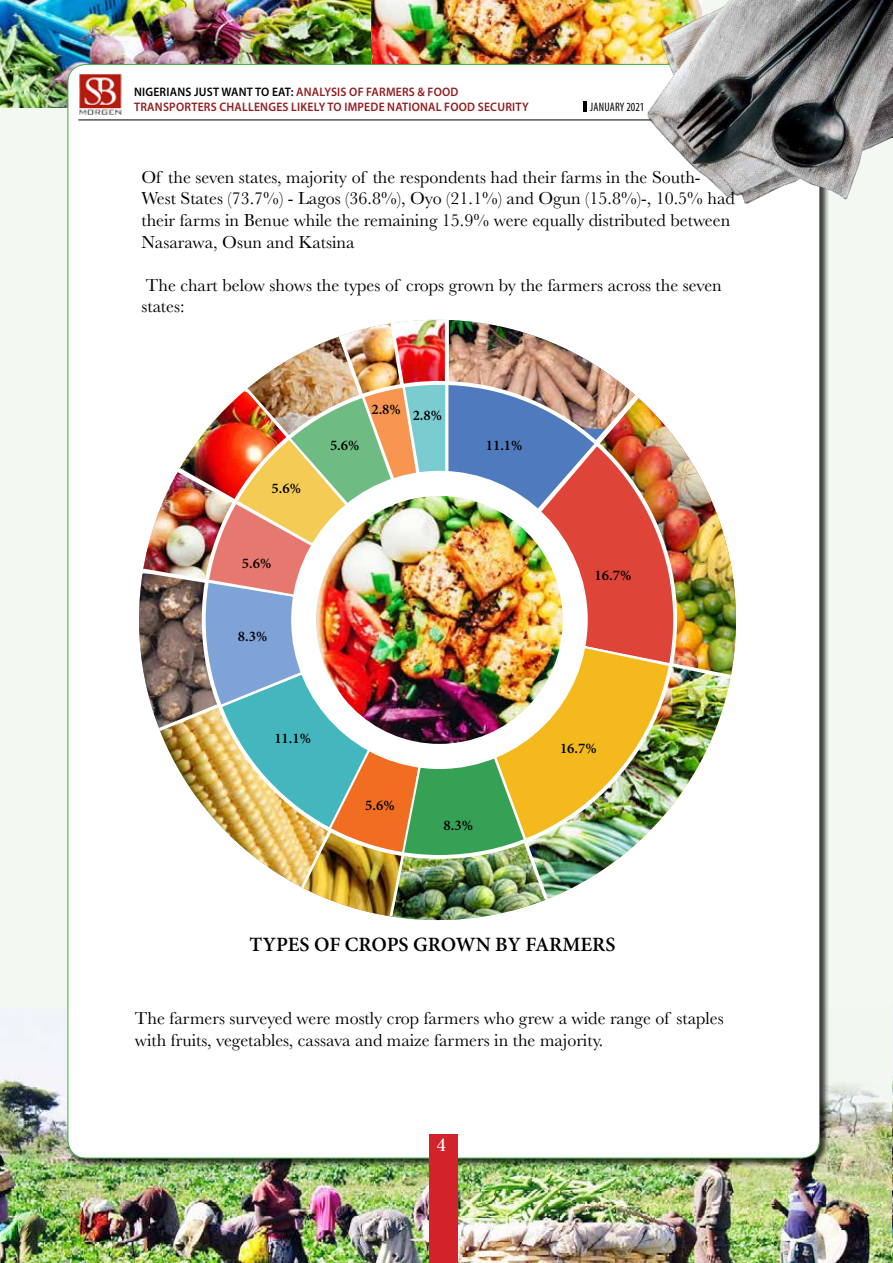
<style>
.page{position:relative;width:893px;height:1263px;background:#fff}
.page>*{position:absolute;margin:0;border:0;box-sizing:border-box;transform-origin:0 0}
.t1{font:600 20.4px "Minion Pro";color:#000}
.t2{font:18px/21.6px "Baskerville";color:#000}
.t3{font:18px "Rocky";color:#fff}
.t4{font:600 14.7px "Minion Pro";color:#000}
.t5{font:600 12.3px/14.9px "Myriad Pro";letter-spacing:.02em;color:#901d1f;scale:.94 1}
.t6{font:condensed 12.3px "Myriad Pro";letter-spacing:.01em;color:#000;scale:.94 1}
.s1{color:#000}
</style>
<div class="page">
<div style="left:0;top:0;width:893px;height:1224px;background:#f3f8f1"></div>
<img style="left:0;top:1023px;width:892px;height:240px">
<img style="left:0;top:1px;width:372px;height:107px">
<img style="left:372px;top:0;width:275px;height:64px">
<div style="left:67px;top:64px;width:763px;height:1104px;background:#000;opacity:.75"></div>
<div style="left:68px;top:64px;width:751px;height:1094px;background:#fff;border-radius:18px"></div>
<img style="left:79px;top:74px;width:43px;height:41px">
<div style="left:429px;top:1134px;width:29px;height:129px;background:#d2232a"></div>
<hr style="left:78px;top:120px;width:617px;height:1px;background:#000">
<img style="left:647px;top:0;width:245px;height:203px">
<svg style="left:583px;top:101px;width:3px;height:11px"></svg>
<img style="left:892px;top:1015px;width:1px;height:248px">
<img style="left:679px;top:443px;width:57px;height:206px">
<img style="left:679px;top:649px;width:56px;height:147px">
<img style="left:139px;top:320px;width:477px;height:600px">
<img style="left:200px;top:379px;width:479px;height:482px">
<img style="left:316px;top:496px;width:247px;height:248px">
<p class="t5" style="left:134px;top:84px;width:421px"><span class="s1">NIGERIANS JUST WANT TO EAT:</span> ANALYSIS OF FARMERS &amp; FOOD<br>TRANSPORTERS CHALLENGES LIKELY TO IMPEDE NATIONAL FOOD SECURITY</p>
<p class="t6" style="left:590px;top:100px;width:59px">JANUARY 2021</p>
<p class="t2" style="left:141px;top:166px;width:595px">Of the seven states, majority of the respondents had their farms in the South-West States (73.7%) - Lagos (36.8%), Oyo (21.1%) and Ogun (15.8%)-, 10.5% had their farms in Benue while the remaining 15.9% were equally distributed between Nasarawa, Osun and Katsina</p>
<p class="t2" style="left:141px;top:274px;width:582px">The chart below shows the types of crops grown by the farmers across the seven states:</p>
<p class="t4" style="left:272px;top:478px;width:31px">5.6%</p>
<p class="t4" style="left:242px;top:553px;width:31px">5.6%</p>
<p class="t4" style="left:238px;top:626px;width:31px">8.3%</p>
<p class="t4" style="left:330px;top:435px;width:31px">5.6%</p>
<p class="t4" style="left:371px;top:399px;width:31px">2.8%</p>
<p class="t4" style="left:413px;top:405px;width:31px">2.8%</p>
<p class="t4" style="left:486px;top:435px;width:38px">11.1%</p>
<p class="t4" style="left:274px;top:728px;width:38px">11.1%</p>
<p class="t4" style="left:365px;top:795px;width:31px">5.6%</p>
<p class="t4" style="left:444px;top:815px;width:31px">8.3%</p>
<p class="t4" style="left:595px;top:565px;width:38px">16.7%</p>
<p class="t4" style="left:560px;top:738px;width:38px">16.7%</p>
<p class="t1" style="left:250px;top:931px;width:367px">TYPES OF CROPS GROWN BY FARMERS</p>
<p class="t2" style="left:135px;top:1008px;width:590px">The farmers surveyed were mostly crop farmers who grew a wide range of staples with fruits, vegetables, cassava and maize farmers in the majority.</p>
<p class="t3" style="left:437px;top:1134px;width:10px">4</p>
</div>
